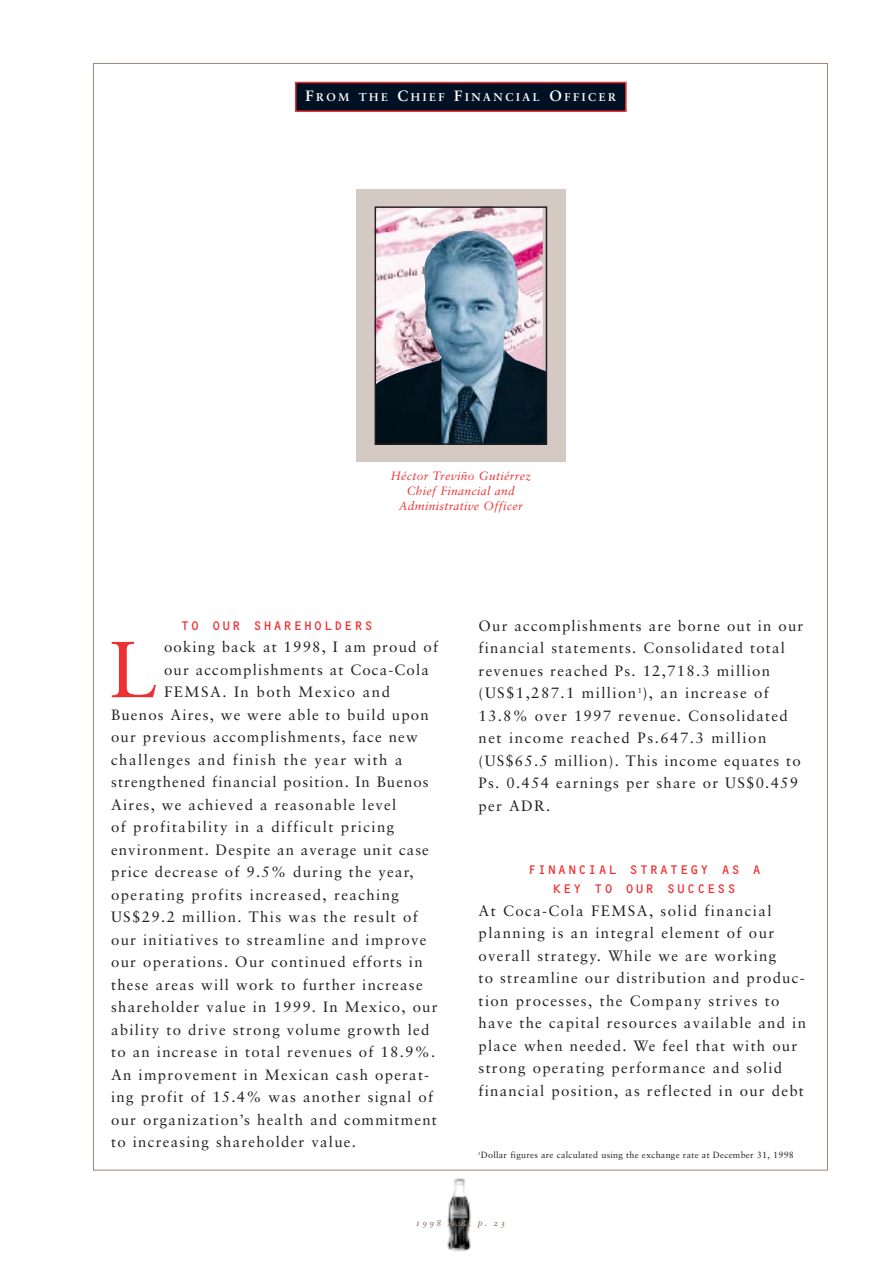
<style>
.page{position:relative;width:891px;height:1269px;background:#fff}
.page>*{position:absolute;margin:0;border:0;box-sizing:border-box;transform-origin:0 0}
.t1{font:79.5px "Sabon";color:#ee3032}
.t2{font:15px/22.5px "Sabon";letter-spacing:.085em;color:#231f20}
.t3{font:12.75px/19.5px "Microscan B";letter-spacing:.07em;color:#ee3032;text-align:center}
.t4{font:12px/15px "Sabon Italic Os F";letter-spacing:.03em;color:#ee3032;text-align:center}
.t5{font:11.25px "Sabon Bold Os F";letter-spacing:.22em;color:#fff}
.t6{font:9px "Sabon";letter-spacing:.03em;color:#231f20}
.t7{font:9px "Sabon Bold Italic Os F";letter-spacing:.22em;color:#99877d}
.s1{font-size:15px}
</style>
<div class="page">
<img style="left:447px;top:1178px;width:24px;height:73px">
<div style="left:296px;top:82px;width:330px;height:29px;background:#001123"></div>
<div style="left:295px;top:82px;width:332px;height:30px;border:2px solid #ee3032"></div>
<svg style="left:356px;top:189px;width:209px;height:273px;background:#ada7a4"></svg>
<img style="left:378px;top:209px;width:165px;height:175px">
<img style="left:378px;top:231px;width:125px;height:201px">
<div style="left:375px;top:206px;width:172px;height:239px;border:2px solid #231f20"></div>
<p class="t5" style="left:305px;top:92px;width:312px"><span class="s1">F</span>ROM THE <span class="s1">C</span>HIEF <span class="s1">F</span>INANCIAL <span class="s1">O</span>FFICER</p>
<p class="t4" style="left:391px;top:469px;width:141px">Héctor Treviño Gutiérrez<br>Chief Financial and<br>Administrative Officer</p>
<p class="t3" style="left:181px;top:617px;width:194px">TO OUR SHAREHOLDERS</p>
<h1 class="t1" style="left:109px;top:637px;width:50px">L</h1>
<p class="t2" style="left:164px;top:637px;width:276px">ooking back at 1998, I am proud of</p>
<p class="t2" style="left:164px;top:660px;width:266px">our accomplishments at Coca-Cola</p>
<p class="t2" style="left:164px;top:682px;width:228px">FEMSA. In both Mexico and</p>
<p class="t2" style="left:111px;top:705px;width:319px">Buenos Aires, we were able to build upon</p>
<p class="t2" style="left:111px;top:727px;width:308px">our previous accomplishments, face new</p>
<p class="t2" style="left:111px;top:750px;width:293px">challenges and finish the year with a</p>
<p class="t2" style="left:111px;top:772px;width:319px">strengthened financial position. In Buenos</p>
<p class="t2" style="left:111px;top:795px;width:287px">Aires, we achieved a reasonable level</p>
<p class="t2" style="left:111px;top:817px;width:285px">of profitability in a difficult pricing</p>
<p class="t2" style="left:111px;top:840px;width:319px">environment. Despite an average unit case</p>
<p class="t2" style="left:111px;top:862px;width:304px">price decrease of 9.5% during the year,</p>
<p class="t2" style="left:111px;top:885px;width:289px">operating profits increased, reaching</p>
<p class="t2" style="left:111px;top:907px;width:308px">US$29.2 million. This was the result of</p>
<p class="t2" style="left:111px;top:930px;width:317px">our initiatives to streamline and improve</p>
<p class="t2" style="left:111px;top:952px;width:313px">our operations. Our continued efforts in</p>
<p class="t2" style="left:111px;top:975px;width:313px">these areas will work to further increase</p>
<p class="t2" style="left:111px;top:997px;width:328px">shareholder value in 1999. In Mexico, our</p>
<p class="t2" style="left:111px;top:1020px;width:320px">ability to drive strong volume growth led</p>
<p class="t2" style="left:111px;top:1042px;width:326px">to an increase in total revenues of 18.9%.</p>
<p class="t2" style="left:111px;top:1065px;width:320px">An improvement in Mexican cash operat-</p>
<p class="t2" style="left:111px;top:1087px;width:324px">ing profit of 15.4% was another signal of</p>
<p class="t2" style="left:111px;top:1110px;width:327px">our organization’s health and commitment</p>
<p class="t2" style="left:111px;top:1132px;width:246px">to increasing shareholder value.</p>
<p class="t2" style="left:479px;top:616px;width:326px">Our accomplishments are borne out in our financial statements. Consolidated total revenues reached Ps. 12,718.3 million (US$1,287.1 million<sup>1</sup>), an increase of 13.8% over 1997 revenue. Consolidated net income reached Ps.647.3 million (US$65.5 million). This income equates to Ps. 0.454 earnings per share or US$0.459 per ADR.</p>
<p class="t3" style="left:527px;top:861px;width:236px">FINANCIAL STRATEGY AS A<br>KEY TO OUR SUCCESS</p>
<p class="t2" style="left:479px;top:901px;width:329px">At Coca-Cola FEMSA, solid financial planning is an integral element of our overall strategy. While we are working<br>to streamline our distribution and produc&shy;tion processes, the Company strives to have the capital resources available and in place when needed. We feel that with our strong operating performance and solid financial position, as reflected in our debt</p>
<p class="t6" style="left:478px;top:1151px;width:317px"><sup>1</sup>Dollar figures are calculated using the exchange rate at December 31, 1998</p>
<p class="t7" style="left:416px;top:1219px;width:91px">1998 A.R. p. 23</p>
</div>
